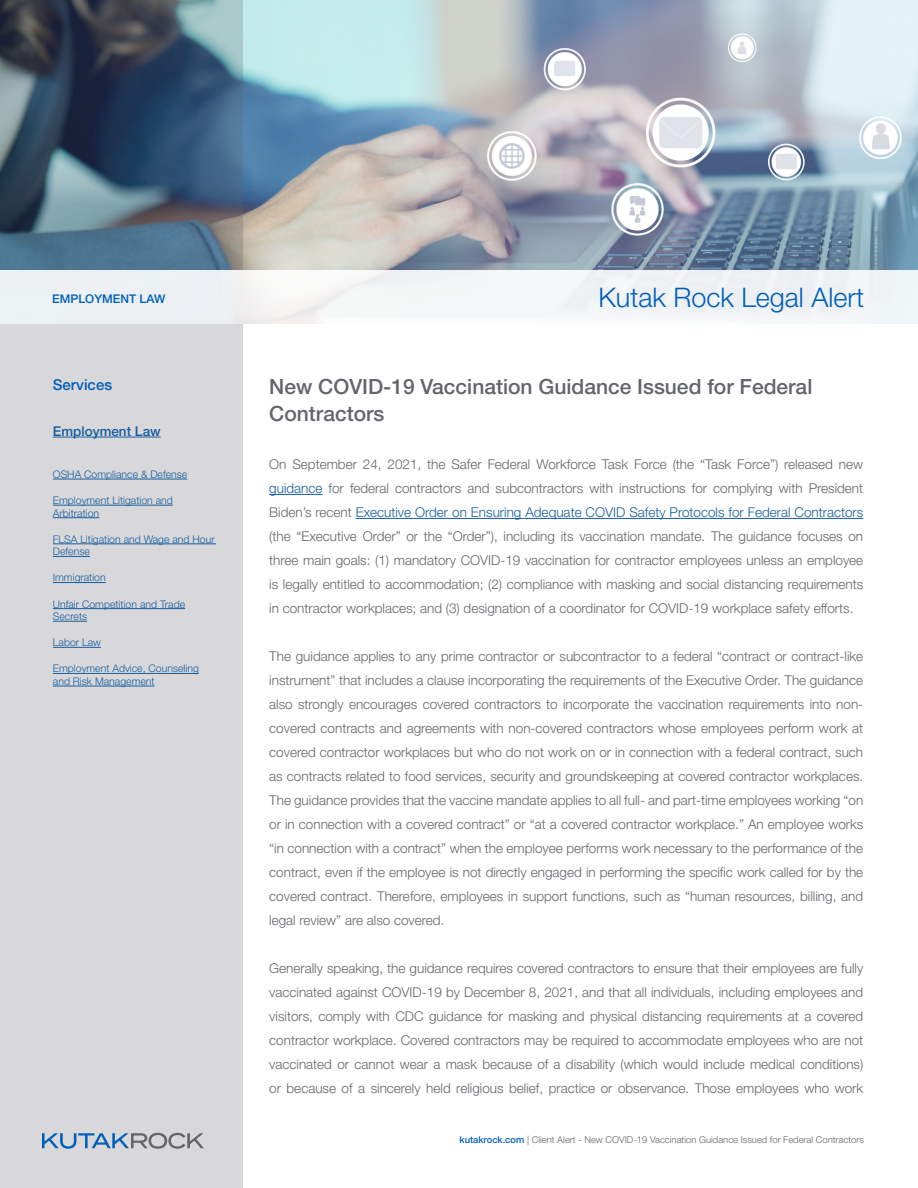
<style>
.page{position:relative;width:918px;height:1188px;background:#fff}
.page>*{position:absolute;margin:0;border:0;box-sizing:border-box;transform-origin:0 0}
.t1{font:300 27px "Helvetica Neue LT Std";color:#005fb9}
.t2{font:500 21px/27px "Helvetica Neue LT Std";color:#63656a}
.t3{font:500 15px "Helvetica Neue LT Std";color:#005fb9}
.t4{font:300 13.5px/24px "Helvetica Neue LT Std";color:#63656a;text-align:justify}
.t5{font:500 13.5px "Helvetica Neue LT Std";color:#175d9e}
.t6{font:500 12px "Helvetica Neue LT Std";color:#005fb9}
.t7{font:300 10.5px/12.6px "Helvetica Neue LT Std";color:#175d9e}
.t8{font:300 9.45px "Helvetica Neue LT Std";color:#63656a}
.s1{color:#175d9e}
.s2{font-weight:500;color:#005fb9}
</style>
<div class="page">
<img style="left:243px;top:0;width:675px;height:270px">
<svg style="left:0;top:0;width:243px;height:1188px;background:#b4bac0"></svg>
<svg style="left:42px;top:1133px;width:162px;height:16px;background:#9eafc1"></svg>
<hr style="left:269px;top:494px;width:54px;height:1px;background:#175d9e">
<hr style="left:356px;top:518px;width:507px;height:1px;background:#175d9e">
<div style="left:0;top:270px;width:918px;height:54px;background:#f0f3f4"></div>
<hr style="left:53px;top:437px;width:108px;height:1px;background:#175d9e">
<hr style="left:53px;top:479px;width:134px;height:1px;background:#175d9e">
<hr style="left:53px;top:505px;width:120px;height:1px;background:#175d9e">
<hr style="left:53px;top:517px;width:46px;height:1px;background:#175d9e">
<hr style="left:53px;top:544px;width:163px;height:1px;background:#175d9e">
<hr style="left:53px;top:556px;width:37px;height:1px;background:#175d9e">
<hr style="left:53px;top:582px;width:53px;height:1px;background:#175d9e">
<hr style="left:53px;top:608px;width:132px;height:1px;background:#175d9e">
<hr style="left:53px;top:621px;width:34px;height:1px;background:#175d9e">
<hr style="left:53px;top:647px;width:48px;height:1px;background:#175d9e">
<hr style="left:53px;top:673px;width:146px;height:1px;background:#175d9e">
<hr style="left:53px;top:686px;width:102px;height:1px;background:#175d9e">
<p class="t6" style="left:52px;top:292px;width:115px">EMPLOYMENT LAW</p>
<p class="t3" style="left:53px;top:376px;width:61px">Services</p>
<p class="t5" style="left:53px;top:423px;width:109px">Employment Law</p>
<p class="t7" style="left:53px;top:468px;width:136px">OSHA Compliance &amp; Defense</p>
<p class="t7" style="left:53px;top:494px;width:121px">Employment Litigation and<br>Arbitration</p>
<p class="t7" style="left:53px;top:533px;width:163px">FLSA Litigation and Wage and Hour<br>Defense</p>
<p class="t7" style="left:53px;top:571px;width:54px">Immigration</p>
<p class="t7" style="left:53px;top:597px;width:134px">Unfair Competition and Trade<br>Secrets</p>
<p class="t7" style="left:53px;top:636px;width:50px">Labor Law</p>
<p class="t7" style="left:53px;top:662px;width:148px">Employment Advice, Counseling and Risk Management</p>
<p class="t1" style="left:598px;top:281px;width:267px">Kutak Rock Legal Alert</p>
<p class="t2" style="left:269px;top:373px;width:545px">New COVID-19 Vaccination Guidance Issued for Federal<br>Contractors</p>
<p class="t4" style="left:269px;top:452px;width:596px">On September 24, 2021, the Safer Federal Workforce Task Force (the “Task Force”) released new <span class="s1">guidance</span> for federal contractors and subcontractors with instructions for complying with President Biden’s recent <span class="s1">Executive Order on Ensuring Adequate COVID Safety Protocols for Federal Contractors </span>(the “Executive Order” or the “Order”), including its vaccination mandate. The guidance focuses on three main goals: (1) mandatory COVID-19 vaccination for contractor employees unless an employee is legally entitled to accommodation; (2) compliance with masking and social distancing requirements in contractor workplaces; and (3) designation of a coordinator for COVID-19 workplace safety efforts.</p>
<p class="t4" style="left:269px;top:644px;width:596px">The guidance applies to any prime contractor or subcontractor to a federal “contract or contract-like instrument” that includes a clause incorporating the requirements of the Executive Order. The guidance also strongly encourages covered contractors to incorporate the vaccination requirements into non&shy;covered contracts and agreements with non-covered contractors whose employees perform work at covered contractor workplaces but who do not work on or in connection with a federal contract, such as contracts related to food services, security and groundskeeping at covered contractor workplaces.<br>The guidance provides that the vaccine mandate applies to all full- and part-time employees working “on or in connection with a covered contract” or “at a covered contractor workplace.” An employee works “in connection with a contract” when the employee performs work necessary to the performance of the contract, even if the employee is not directly engaged in performing the specific work called for by the covered contract. Therefore, employees in support functions, such as “human resources, billing, and legal review” are also covered.</p>
<p class="t4" style="left:269px;top:956px;width:596px">Generally speaking, the guidance requires covered contractors to ensure that their employees are fully vaccinated against COVID-19 by December 8, 2021, and that all individuals, including employees and visitors, comply with CDC guidance for masking and physical distancing requirements at a covered contractor workplace. Covered contractors may be required to accommodate employees who are not vaccinated or cannot wear a mask because of a disability (which would include medical conditions) or because of a sincerely held religious belief, practice or observance. Those employees who work</p>
<p class="t8" style="left:460px;top:1134px;width:406px"><span class="s2">kutakrock.com</span> | Client Alert - New COVID-19 Vaccination Guidance Issued for Federal Contractors</p>
</div>
